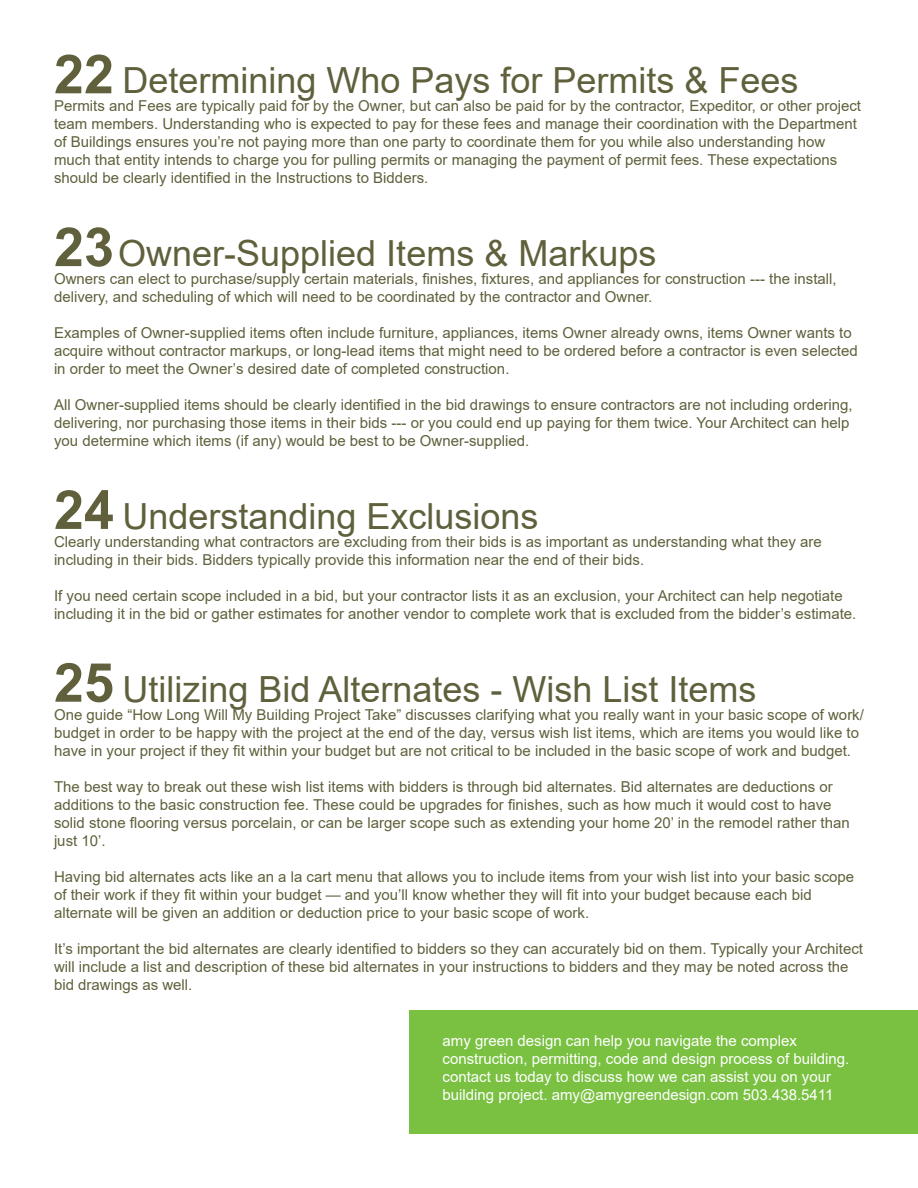
<style>
.page{position:relative;width:918px;height:1188px;background:#fff}
.page>*{position:absolute;margin:0;border:0;box-sizing:border-box;transform-origin:0 0}
.t1{font:700 54px "Arial";color:#60603c}
.t2{font:36px "Arial";color:#60603c}
.t3{font:15px/18px "Arial";color:#60603c}
.t4{font:15px/18px "Arial";color:#fff}
.s1{font-weight:700;font-size:54px}
</style>
<div class="page">
<div style="left:409px;top:1011px;width:509px;height:123px;background:#7ac142"></div>
<h1 class="t1" style="left:54px;top:36px;width:62px">22</h1>
<h2 class="t2" style="left:122px;top:56px;width:678px">Determining Who Pays for Permits &amp; Fees</h2>
<p class="t3" style="left:54px;top:97px;width:809px">Permits and Fees are typically paid for by the Owner, but can also be paid for by the contractor, Expeditor, or other project team members. Understanding who is expected to pay for these fees and manage their coordination with the Department of Buildings ensures you’re not paying more than one party to coordinate them for you while also understanding how much that entity intends to charge you for pulling permits or managing the payment of permit fees. These expectations should be clearly identified in the Instructions to Bidders.</p>
<h2 class="t2" style="left:54px;top:229px;width:604px"><span class="s1">23</span>Owner-Supplied Items &amp; Markups</h2>
<p class="t3" style="left:54px;top:270px;width:784px">Owners can elect to purchase/supply certain materials, finishes, fixtures, and appliances for construction --- the install, delivery, and scheduling of which will need to be coordinated by the contractor and Owner.</p>
<p class="t3" style="left:54px;top:324px;width:805px">Examples of Owner-supplied items often include furniture, appliances, items Owner already owns, items Owner wants to acquire without contractor markups, or long-lead items that might need to be ordered before a contractor is even selected in order to meet the Owner’s desired date of completed construction.</p>
<p class="t3" style="left:54px;top:396px;width:800px">All Owner-supplied items should be clearly identified in the bid drawings to ensure contractors are not including ordering, delivering, nor purchasing those items in their bids --- or you could end up paying for them twice. Your Architect can help you determine which items (if any) would be best to be Owner-supplied.</p>
<h1 class="t1" style="left:54px;top:472px;width:62px">24</h1>
<h2 class="t2" style="left:122px;top:491px;width:418px">Understanding Exclusions</h2>
<p class="t3" style="left:54px;top:533px;width:769px">Clearly understanding what contractors are excluding from their bids is as important as understanding what they are including in their bids. Bidders typically provide this information near the end of their bids.</p>
<p class="t3" style="left:54px;top:587px;width:804px">If you need certain scope included in a bid, but your contractor lists it as an exclusion, your Architect can help negotiate including it in the bid or gather estimates for another vendor to complete work that is excluded from the bidder’s estimate.</p>
<h1 class="t1" style="left:54px;top:645px;width:62px">25</h1>
<h2 class="t2" style="left:122px;top:664px;width:636px">Utilizing Bid Alternates - Wish List Items</h2>
<p class="t3" style="left:54px;top:705px;width:811px">One guide “How Long Will My Building Project Take” discusses clarifying what you really want in your basic scope of work/ budget in order to be happy with the project at the end of the day, versus wish list items, which are items you would like to have in your project if they fit within your budget but are not critical to be included in the basic scope of work and budget.</p>
<p class="t3" style="left:54px;top:777px;width:797px">The best way to break out these wish list items with bidders is through bid alternates. Bid alternates are deductions or additions to the basic construction fee. These could be upgrades for finishes, such as how much it would cost to have solid stone flooring versus porcelain, or can be larger scope such as extending your home 20’ in the remodel rather than just 10’.</p>
<p class="t3" style="left:54px;top:867px;width:802px">Having bid alternates acts like an a la cart menu that allows you to include items from your wish list into your basic scope of their work if they fit within your budget — and you’ll know whether they will fit into your budget because each bid alternate will be given an addition or deduction price to your basic scope of work.</p>
<p class="t3" style="left:54px;top:939px;width:811px">It’s important the bid alternates are clearly identified to bidders so they can accurately bid on them. Typically your Architect will include a list and description of these bid alternates in your instructions to bidders and they may be noted across the bid drawings as well.</p>
<p class="t4" style="left:443px;top:1032px;width:408px">amy green design can help you navigate the complex construction, permitting, code and design process of building. contact us today to discuss how we can assist you on your building project. amy@amygreendesign.com 503.438.5411</p>
</div>
